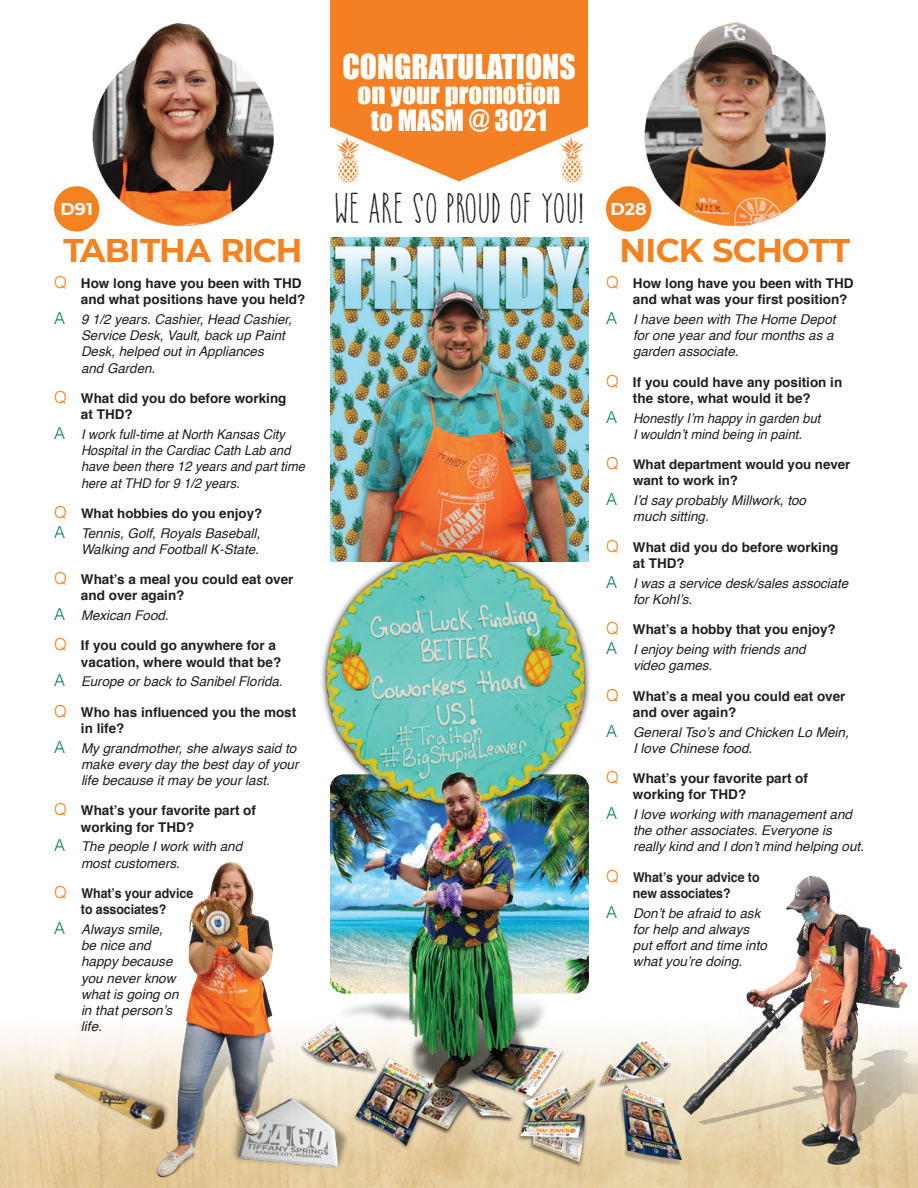
<style>
.page{position:relative;width:918px;height:1188px;background:#fff}
.page>*{position:absolute;margin:0;border:0;box-sizing:border-box;transform-origin:0 0}
.t1{font:39px "Catalina Anacapa Sans";color:#231f20}
.t2{font:700 33px "Montserrat";letter-spacing:-.04em;color:#f58220}
.t3{font:700 33px "Montserrat";letter-spacing:-.02em;color:#f58220}
.t4{font:31.5px "Impact";color:#fff}
.t5{font:27px/27px "Impact";color:#fff;text-align:center}
.t6{font:700 16.95px "Montserrat";letter-spacing:-.005em;color:#fff}
.t7{font:italic 13.5px/16.2px "Helvetica";color:#231f20}
.t8{font:700 13.5px/16.2px "Helvetica";color:#231f20}
.t9{font:italic 13.5px/16.2px "Helvetica";color:#231f20;scale:.95 1}
.t10{font:700 13.5px/16.2px "Helvetica";color:#231f20;text-align:center;scale:.92 1}
.t11{font:700 13.2px/16.2px "Helvetica";color:#231f20}
.s1{font-weight:300;font-size:16.5px;color:#f58220}
.s2{font-weight:300;font-style:normal;font-size:16.5px;color:#007e67}
.s3{font-weight:300;font-size:16.5px;color:#007e67}
.s4{font-weight:400;font-style:italic}
</style>
<div class="page">
<svg style="left:330px;top:0;width:258px;height:181px;background:#f58b37"></svg>
<img style="left:0;top:1032px;width:918px;height:156px">
<img style="left:330px;top:237px;width:258px;height:284px">
<img style="left:81px;top:22px;width:193px;height:209px">
<div style="left:54px;top:186px;width:45px;height:46px;background:#f58220;border-radius:50%"></div>
<img style="left:633px;top:22px;width:193px;height:209px">
<div style="left:606px;top:186px;width:45px;height:46px;background:#f58220;border-radius:50%"></div>
<img style="left:556px;top:134px;width:32px;height:50px">
<img style="left:332px;top:134px;width:33px;height:50px">
<img style="left:357px;top:876px;width:561px;height:306px">
<img style="left:120px;top:862px;width:237px;height:324px">
<img style="left:330px;top:815px;width:259px;height:179px">
<img style="left:321px;top:521px;width:269px;height:294px">
<img style="left:338px;top:764px;width:236px;height:333px">
<img style="left:26px;top:1037px;width:161px;height:114px">
<p class="t6" style="left:60px;top:196px;width:34px">D91</p>
<h2 class="t2" style="left:64px;top:227px;width:240px">TABITHA RICH</h2>
<p class="t8" style="left:54px;top:275px;width:253px;text-align:right"><span class="s1">Q</span> How long have you been with THD and what positions have you held?</p>
<p class="t7" style="left:81px;top:312px;width:212px;text-indent:-27px"><span class="s2">A</span> 9 1/2 years. Cashier, Head Cashier,<br>Service Desk, Vault, back up Paint<br>Desk, helped out in Appliances<br>and Garden.</p>
<p class="t8" style="left:81px;top:390px;width:207px;text-indent:-27px"><span class="s1">Q</span> What did you do before working at THD?</p>
<p class="t9" style="left:81px;top:426px;width:237px;text-indent:-27px"><span class="s2">A</span> I work full-time at North Kansas City Hospital in the Cardiac Cath Lab and have been there 12 years and part time here at THD for 9 1/2 years.</p>
<p class="t11" style="left:54px;top:505px;width:210px"><span class="s1">Q</span> What hobbies do you enjoy?</p>
<p class="t7" style="left:54px;top:525px;width:208px;text-align:right"><span class="s2">A</span> Tennis, Golf, Royals Baseball,<br>Walking and Football K-State.</p>
<p class="t8" style="left:81px;top:572px;width:214px;text-indent:-27px"><span class="s1">Q</span> What’s a meal you could eat over and over again?</p>
<p class="t7" style="left:54px;top:608px;width:116px"><span class="s2">A</span> Mexican Food.</p>
<p class="t8" style="left:81px;top:638px;width:202px;text-indent:-27px"><span class="s1">Q</span> If you could go anywhere for a vacation, where would that be?</p>
<p class="t7" style="left:54px;top:674px;width:230px"><span class="s2">A</span> Europe or back to Sanibel Florida.</p>
<p class="t8" style="left:81px;top:704px;width:217px;text-indent:-27px"><span class="s1">Q</span> Who has influenced you the most in life?</p>
<p class="t7" style="left:81px;top:740px;width:219px;text-indent:-27px"><span class="s2">A</span> My grandmother, she always said to make every day the best day of your life because it may be your last.</p>
<p class="t8" style="left:81px;top:803px;width:177px;text-indent:-27px"><span class="s1">Q</span> What’s your favorite part of working for THD?</p>
<p class="t7" style="left:81px;top:839px;width:163px;text-indent:-27px"><span class="s2">A</span> The people I work with and most customers.</p>
<p class="t10" style="left:54px;top:885px;width:153px"><span class="s1">Q</span> What’s your advice to associates?</p>
<p class="t7" style="left:81px;top:921px;width:99px;text-indent:-27px"><span class="s2">A</span> Always smile, be nice and happy because you never know what is going on in that person’s life.</p>
<h3 class="t4" style="left:342px;top:42px;width:235px">CONGRATULATIONS</h3>
<h3 class="t5" style="left:358px;top:80px;width:204px">on your promotion to MASM @ 3021</h3>
<h1 class="t1" style="left:334px;top:185px;width:252px">WE ARE SO PROUD OF YOU!</h1>
<p class="t6" style="left:611px;top:196px;width:38px">D28</p>
<h2 class="t3" style="left:620px;top:227px;width:232px">NICK SCHOTT</h2>
<p class="t8" style="left:633px;top:275px;width:222px;text-indent:-27px"><span class="s1">Q</span> How long have you been with THD and what was your first position?</p>
<p class="t7" style="left:633px;top:312px;width:204px;text-indent:-27px"><span class="s2">A</span> I have been with The Home Depot for one year and four months as a garden associate.</p>
<p class="t8" style="left:606px;top:374px;width:238px;text-align:center"><span class="s1">Q</span> If you could have any position in the store, what would it be?</p>
<p class="t9" style="left:633px;top:410px;width:199px;text-indent:-27px"><span class="s2">A</span> Honestly I’m happy in garden but<br>I wouldn’t mind being in paint.</p>
<p class="t11" style="left:633px;top:457px;width:219px;text-indent:-27px"><span class="s1">Q</span> What department would you never want to work in?</p>
<p class="t7" style="left:633px;top:493px;width:175px;text-indent:-27px"><span class="s2">A</span> I’d say probably Millwork, too much sitting.</p>
<p class="t8" style="left:633px;top:539px;width:207px;text-indent:-27px"><span class="s1">Q</span> What did you do before working at THD?</p>
<p class="t7" style="left:633px;top:575px;width:217px;text-indent:-27px"><span class="s2">A</span> I was a service desk/sales associate for Kohl’s.</p>
<p class="t8" style="left:606px;top:620px;width:231px;line-height:19.8px"><span class="s1">Q</span> What’s a hobby that you enjoy?<br><span class="s3">A</span> <span class="s4">I enjoy being with friends and</span></p>
<p class="t7" style="left:633px;top:658px;width:81px">video games.</p>
<p class="t8" style="left:633px;top:688px;width:214px;text-indent:-27px"><span class="s1">Q</span> What’s a meal you could eat over and over again?</p>
<p class="t7" style="left:633px;top:724px;width:217px;text-indent:-27px"><span class="s2">A</span> General Tso’s and Chicken Lo Mein,<br>I love Chinese food.</p>
<p class="t8" style="left:633px;top:770px;width:177px;text-indent:-27px"><span class="s1">Q</span> What’s your favorite part of working for THD?</p>
<p class="t7" style="left:633px;top:807px;width:232px;text-indent:-27px"><span class="s2">A</span> I love working with management and the other associates. Everyone is really kind and I don’t mind helping out.</p>
<p class="t10" style="left:606px;top:869px;width:168px"><span class="s1">Q</span> What’s your advice to new associates?</p>
<p class="t7" style="left:633px;top:905px;width:136px;text-indent:-27px"><span class="s2">A</span> Don’t be afraid to ask for help and always put effort and time into what you’re doing.</p>
</div>
